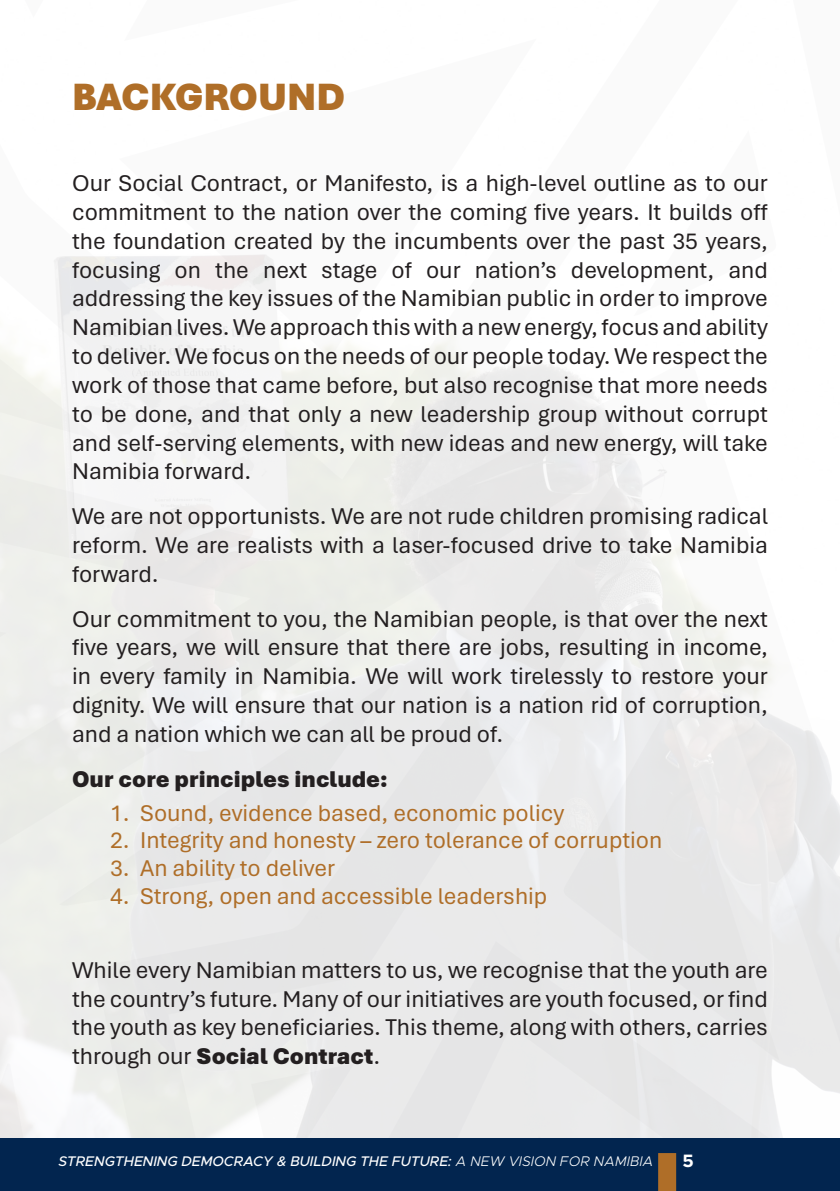
<style>
.page{position:relative;width:840px;height:1191px;background:#fff}
.page>*{position:absolute;margin:0;border:0;box-sizing:border-box;transform-origin:0 0}
.Heading_1{font:900 40px "Aptos";color:#af6e28}
.t1{font:24px/28.8px "Aptos";color:#231f20;text-align:justify}
.List_Paragraph{font:24px "Aptos";color:#af6e28}
.t2{font:900 24px "Aptos";color:#231f20}
.t3{font:700 18px "Metropolis";color:#fff}
.t4{font:italic 500 14px "Metropolis";color:#fff}
.s1{font-weight:900}
.s2{font-weight:300}
</style>
<div class="page">
<div style="left:0;top:1138px;width:839px;height:53px;background:#02254f"></div>
<div style="left:657px;top:1153px;width:18px;height:38px;background:#af6e28"></div>
<p class="Heading_1" style="left:72px;top:69px;width:274px">BACKGROUND</p>
<p class="t1" style="left:72px;top:168px;width:697px">Our Social Contract, or Manifesto, is a high-level outline as to our commitment to the nation over the coming five years. It builds off the foundation created by the incumbents over the past 35 years, focusing on the next stage of our nation’s development, and addressing the key issues of the Namibian public in order to improve Namibian lives. We approach this with a new energy, focus and ability to deliver. We focus on the needs of our people today. We respect the work of those that came before, but also recognise that more needs to be done, and that only a new leadership group without corrupt and self-serving elements, with new ideas and new energy, will take Namibia forward.</p>
<p class="t1" style="left:72px;top:501px;width:697px">We are not opportunists. We are not rude children promising radical reform. We are realists with a laser-focused drive to take Namibia forward.</p>
<p class="t1" style="left:72px;top:603px;width:697px">Our commitment to you, the Namibian people, is that over the next five years, we will ensure that there are jobs, resulting in income, in every family in Namibia. We will work tirelessly to restore your dignity. We will ensure that our nation is a nation rid of corruption, and a nation which we can all be proud of.</p>
<p class="t2" style="left:72px;top:762px;width:317px">Our core principles include:</p>
<p class="List_Paragraph" style="left:110px;top:796px;width:455px">1. Sound, evidence based, economic policy</p>
<p class="List_Paragraph" style="left:110px;top:824px;width:553px">2. Integrity and honesty – zero tolerance of corruption</p>
<p class="List_Paragraph" style="left:110px;top:852px;width:226px">3. An ability to deliver</p>
<p class="List_Paragraph" style="left:110px;top:880px;width:438px">4. Strong, open and accessible leadership</p>
<p class="t1" style="left:72px;top:954px;width:697px">While every Namibian matters to us, we recognise that the youth are the country’s future. Many of our initiatives are youth focused, or find the youth as key beneficiaries. This theme, along with others, carries through our <span class="s1">Social Contract</span>.</p>
<p class="t4" style="left:59px;top:1152px;width:596px">STRENGTHENING DEMOCRACY &amp; BUILDING THE FUTURE: <span class="s2">A NEW VISION FOR NAMIBIA</span></p>
<p class="t3" style="left:682px;top:1149px;width:13px">5</p>
</div>
